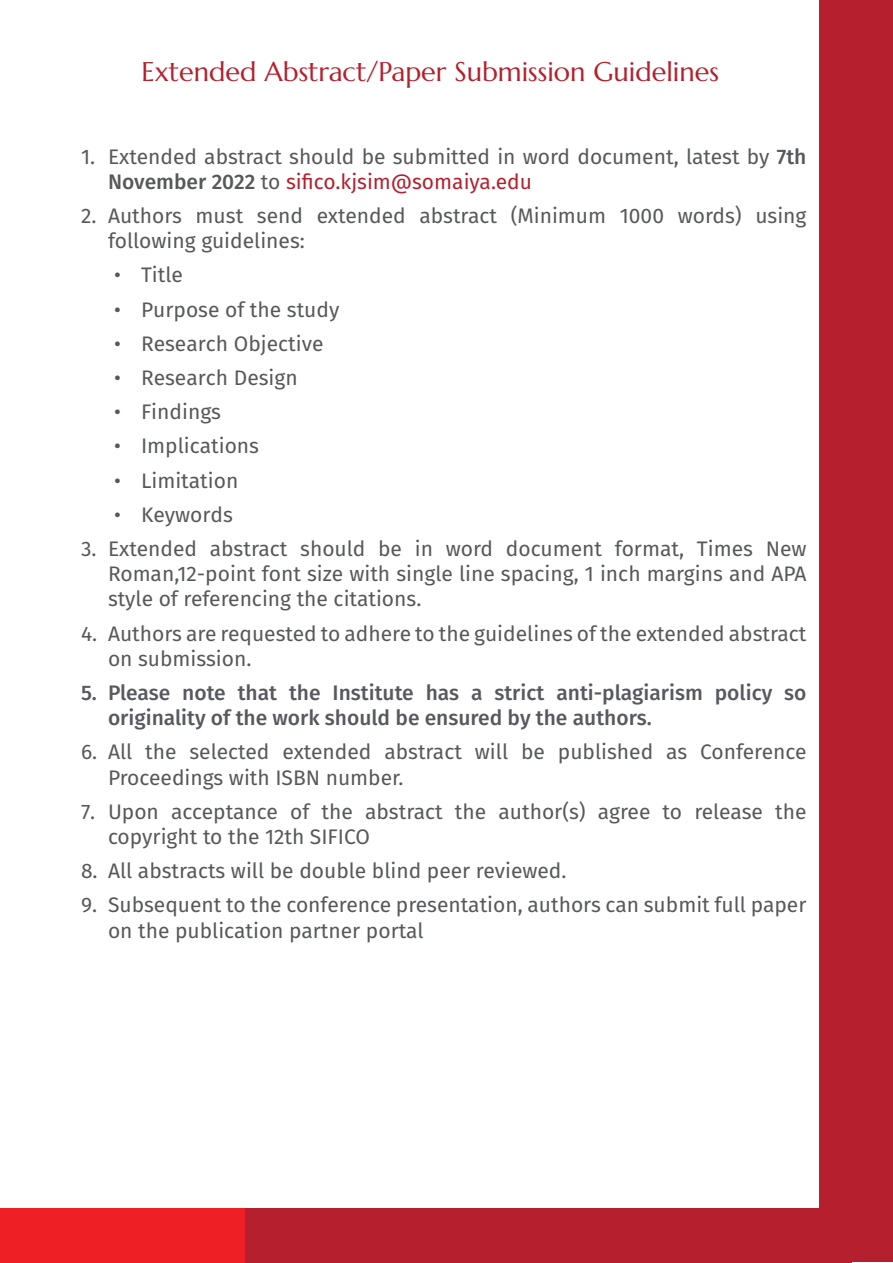
<style>
.page{position:relative;width:893px;height:1263px;background:#fff}
.page>*{position:absolute;margin:0;border:0;box-sizing:border-box;transform-origin:0 0}
.t1{font:27px "Marcellus";color:#b61f2d}
.t2{font:21px/25.2px "Fira Sans";color:#57585a}
.t3{font:500 21px/25.2px "Fira Sans";color:#58595f}
.s1{font-weight:500}
.s2{color:#b61f2d}
</style>
<div class="page">
<div style="left:819px;top:0;width:74px;height:1261px;background:#b61f2d"></div>
<div style="left:0;top:1208px;width:607px;height:55px;background:#ee2026"></div>
<div style="left:246px;top:1208px;width:606px;height:55px;background:#b61f2d"></div>
<p class="t1" style="left:142px;top:54px;width:579px">Extended Abstract/Paper Submission Guidelines</p>
<p class="t2" style="left:108px;top:143px;width:700px;text-indent:-27px">1. Extended abstract should be submitted in word document, latest by <span class="s1">7th<br>November 2022</span> to <span class="s2">sifico.kjsim@somaiya.edu</span></p>
<p class="t2" style="left:108px;top:202px;width:700px;text-indent:-27px">2. Authors must send extended abstract (Minimum 1000 words) using following guidelines:</p>
<p class="t2" style="left:114px;top:262px;width:70px">• Title</p>
<p class="t2" style="left:114px;top:296px;width:227px">• Purpose of the study</p>
<p class="t2" style="left:114px;top:330px;width:211px">• Research Objective</p>
<p class="t2" style="left:114px;top:364px;width:185px">• Research Design</p>
<p class="t2" style="left:114px;top:399px;width:109px">• Findings</p>
<p class="t2" style="left:114px;top:433px;width:147px">• Implications</p>
<p class="t2" style="left:114px;top:467px;width:126px">• Limitation</p>
<p class="t2" style="left:114px;top:501px;width:120px">• Keywords</p>
<p class="t2" style="left:108px;top:535px;width:700px;text-align:justify;text-indent:-27px">3. Extended abstract should be in word document format, Times New Roman,12-point font size with single line spacing, 1 inch margins and APA style of referencing the citations.</p>
<p class="t2" style="left:108px;top:620px;width:700px;text-indent:-27px">4. Authors are requested to adhere to the guidelines of the extended abstract on submission.</p>
<p class="t3" style="left:108px;top:679px;width:700px;text-indent:-27px">5. Please note that the Institute has a strict anti-plagiarism policy so originality of the work should be ensured by the authors.</p>
<p class="t2" style="left:108px;top:739px;width:700px;text-indent:-27px">6. All the selected extended abstract will be published as Conference<br>Proceedings with ISBN number.</p>
<p class="t2" style="left:108px;top:798px;width:700px;text-indent:-27px">7. Upon acceptance of the abstract the author(s) agree to release the copyright to the 12th SIFICO</p>
<p class="t2" style="left:81px;top:858px;width:487px">8. All abstracts will be double blind peer reviewed.</p>
<p class="t2" style="left:108px;top:892px;width:700px;text-indent:-27px">9. Subsequent to the conference presentation, authors can submit full paper on the publication partner portal</p>
</div>
